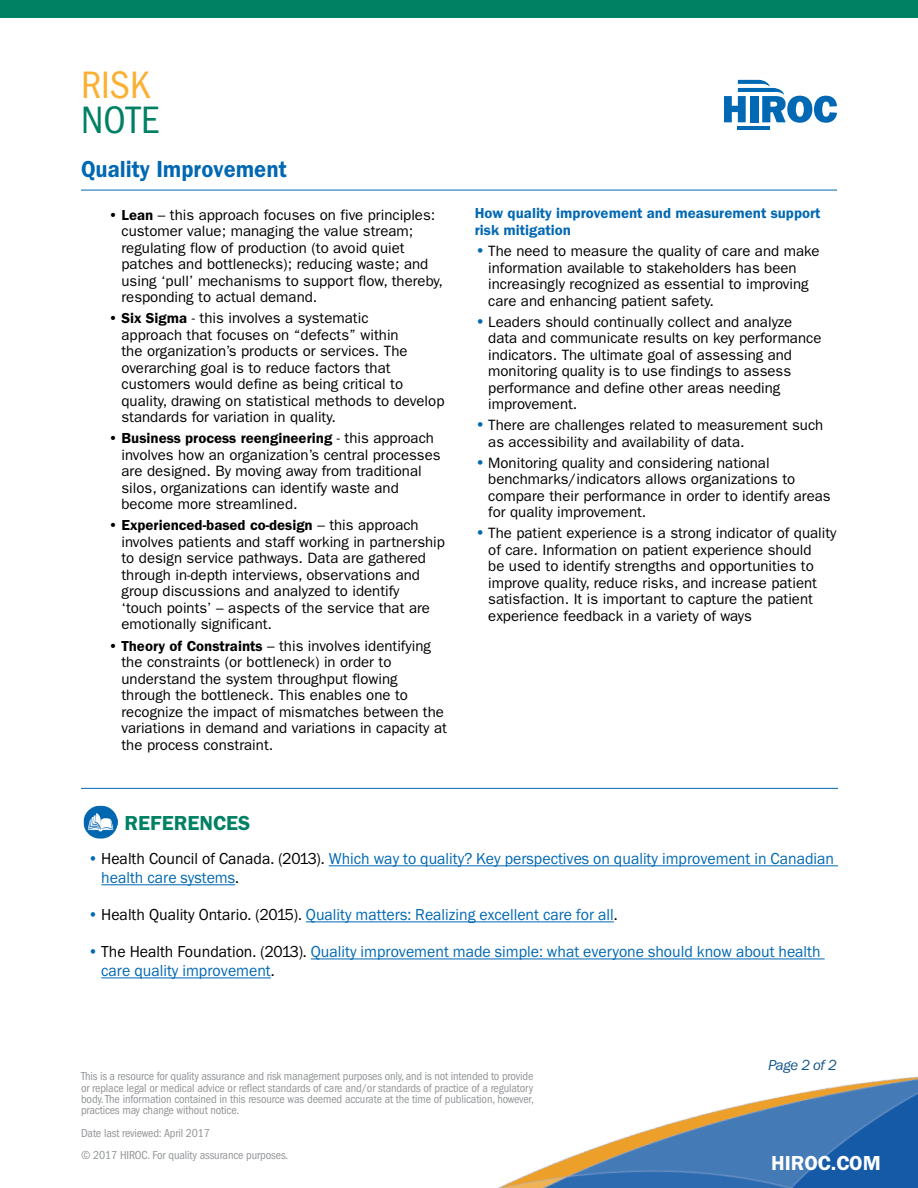
<style>
.page{position:relative;width:918px;height:1188px;background:#fff}
.page>*{position:absolute;margin:0;border:0;box-sizing:border-box;transform-origin:0 0}
.t1{font:condensed 39.6px "Franklin Gothic LT";color:#fbb033}
.t2{font:condensed 39.6px "Franklin Gothic LT";color:#008164}
.t3{font:700 24px "Franklin Gothic";color:#0168b3;scale:.94 1}
.t4{font:700 21px "Franklin Gothic";color:#008164}
.t5{font:700 21px "Franklin Gothic";color:#fff}
.t6{font:16.5px/19px "Franklin Gothic";color:#0168b3;scale:.96 1}
.t7{font:15px/16.5px "Franklin Gothic";color:#000}
.Body_Text{font:700 15px/16.5px "Franklin Gothic";color:#0168b3}
.Body_Text-2{font:italic 15px "Franklin Gothic";letter-spacing:-.02em;color:#13558c}
.t8{font:condensed 12px/11.2px "Franklin Gothic LT";letter-spacing:-.01em;color:#939598;text-align:justify}
.s1{font-style:inherit}
.s2{font-weight:700}
.s3{font-size:16.5px;color:#0168b3}
.s4{color:#000}
</style>
<div class="page">
<hr style="left:329px;top:866px;width:509px;height:1px;background:#0168b3">
<hr style="left:101px;top:885px;width:134px;height:1px;background:#0168b3">
<hr style="left:306px;top:922px;width:308px;height:1px;background:#0168b3">
<hr style="left:311px;top:959px;width:514px;height:1px;background:#0168b3">
<hr style="left:101px;top:978px;width:170px;height:1px;background:#0168b3">
<hr style="left:81px;top:788px;width:757px;height:1px;background:#0168b3">
<img style="left:84px;top:805px;width:33px;height:34px">
<hr style="left:81px;top:190px;width:756px;height:1px;background:#0168b3">
<img style="left:498px;top:1076px;width:420px;height:112px">
<div style="left:0;top:0;width:918px;height:17px;background:#008164"></div>
<hr style="left:738px;top:126px;width:32px;height:4px;background:#0168b3">
<svg style="left:724px;top:80px;width:113px;height:43px"></svg>
<p class="t1" style="left:81px;top:63px;width:70px">RISK</p>
<p class="t2" style="left:81px;top:97px;width:80px">NOTE</p>
<p class="t3" style="left:81px;top:153px;width:220px">Quality Improvement</p>
<p class="t7" style="left:122px;top:206px;width:323px;text-indent:-14px"><span class="s1">•</span> <span class="s2">Lean</span> – this approach focuses on five principles: customer value; managing the value stream; regulating flow of production (to avoid quiet patches and bottlenecks); reducing waste; and using ‘pull’ mechanisms to support flow, thereby, responding to actual demand.</p>
<p class="t7" style="left:122px;top:310px;width:324px;text-indent:-14px"><span class="s1">•</span> <span class="s2">Six Sigma</span> - this involves a systematic<br>approach that focuses on “defects” within<br>the organization’s products or services. The overarching goal is to reduce factors that customers would define as being critical to quality, drawing on statistical methods to develop standards for variation in quality.</p>
<p class="t7" style="left:122px;top:430px;width:321px;text-indent:-14px"><span class="s1">•</span> <span class="s2">Business process reengineering</span> - this approach involves how an organization’s central processes are designed. By moving away from traditional silos, organizations can identify waste and become more streamlined.</p>
<p class="t7" style="left:122px;top:517px;width:325px;text-indent:-14px"><span class="s1">•</span> <span class="s2">Experienced-based co-design</span> – this approach involves patients and staff working in partnership to design service pathways. Data are gathered through in-depth interviews, observations and group discussions and analyzed to identify<br>‘touch points’ – aspects of the service that are emotionally significant.</p>
<p class="t7" style="left:122px;top:637px;width:327px;text-indent:-14px"><span class="s1">•</span> <span class="s2">Theory of Constraints</span> – this involves identifying the constraints (or bottleneck) in order to understand the system throughput flowing through the bottleneck. This enables one to recognize the impact of mismatches between the variations in demand and variations in capacity at the process constraint.</p>
<p class="t4" style="left:124px;top:809px;width:128px">REFERENCES</p>
<p class="Body_Text" style="left:475px;top:206px;width:347px">How quality improvement and measurement support risk mitigation</p>
<p class="t7" style="left:488px;top:243px;width:333px;text-indent:-14px"><span class="s3">•</span> The need to measure the quality of care and make information available to stakeholders has been increasingly recognized as essential to improving care and enhancing patient safety.</p>
<p class="t7" style="left:488px;top:313px;width:335px;text-indent:-14px"><span class="s3">•</span> Leaders should continually collect and analyze data and communicate results on key performance indicators. The ultimate goal of assessing and monitoring quality is to use findings to assess performance and define other areas needing improvement.</p>
<p class="t7" style="left:488px;top:417px;width:337px;text-indent:-14px"><span class="s3">•</span> There are challenges related to measurement such as accessibility and availability of data.</p>
<p class="t7" style="left:488px;top:455px;width:344px;text-indent:-14px"><span class="s3">•</span> Monitoring quality and considering national benchmarks/indicators allows organizations to compare their performance in order to identify areas for quality improvement.</p>
<p class="t7" style="left:488px;top:525px;width:350px;text-indent:-14px"><span class="s3">•</span> The patient experience is a strong indicator of quality of care. Information on patient experience should<br>be used to identify strengths and opportunities to improve quality, reduce risks, and increase patient satisfaction. It is important to capture the patient experience feedback in a variety of ways</p>
<p class="t6" style="left:101px;top:850px;width:765px;text-indent:-14px">• <span class="s4">Health Council of Canada. (2013).</span> Which way to quality? Key perspectives on quality improvement in Canadian health care systems<span class="s4">.</span></p>
<p class="t6" style="left:88px;top:906px;width:554px">• <span class="s4">Health Quality Ontario. (2015).</span> Quality matters: Realizing excellent care for all<span class="s4">.</span></p>
<p class="t6" style="left:101px;top:943px;width:751px;text-indent:-14px">• <span class="s4">The Health Foundation. (2013).</span> Quality improvement made simple: what everyone should know about health care quality improvement<span class="s4">.</span></p>
<p class="t8" style="left:81px;top:1071px;width:454px">This is a resource for quality assurance and risk management purposes only, and is not intended to provide or replace legal or medical advice or reflect standards of care and/or standards of practice of a regulatory body. The information contained in this resource was deemed accurate at the time of publication, however, practices may change without notice.</p>
<p class="t8" style="left:81px;top:1127px;width:131px">Date last reviewed: April 2017</p>
<p class="t8" style="left:81px;top:1150px;width:209px">© 2017 HIROC. For quality assurance purposes.</p>
<p class="Body_Text-2" style="left:768px;top:1055px;width:70px">Page 2 of 2</p>
<p class="t5" style="left:771px;top:1149px;width:111px">HIROC.COM</p>
</div>
